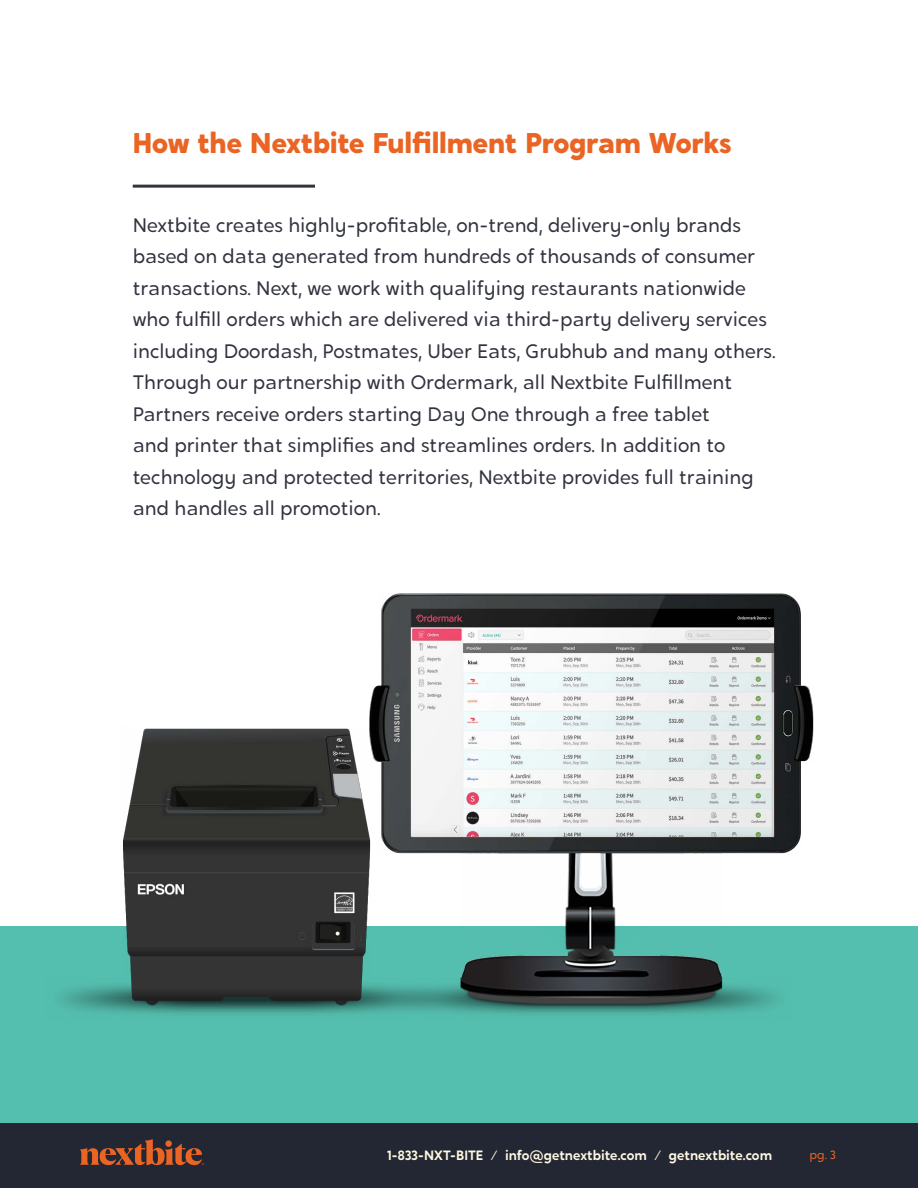
<style>
.page{position:relative;width:918px;height:1188px;background:#fff}
.page>*{position:absolute;margin:0;border:0;box-sizing:border-box;transform-origin:0 0}
.t1{font:800 28.5px "Crossten";letter-spacing:-.01em;color:#ea6424}
.t2{font:19.5px/31.5px "Crossten";color:#31343f}
.t3{font:600 13.5px "Crossten";letter-spacing:-.005em;color:#fff7e1}
.t4{font:12px "Crossten";color:#ea6424}
.s1{font-weight:400}
</style>
<div class="page">
<div style="left:0;top:1123px;width:918px;height:65px;background:#222733"></div>
<svg style="left:80px;top:1139px;width:124px;height:26px"></svg>
<div style="left:0;top:927px;width:918px;height:196px;background:#55bfaf"></div>
<hr style="left:133px;top:185px;width:182px;height:3px;background:#31343f">
<img style="left:35px;top:593px;width:788px;height:421px">
<h1 class="t1" style="left:133px;top:125px;width:600px">How the Nextbite Fulfillment Program Works</h1>
<p class="t2" style="left:133px;top:209px;width:644px">Nextbite creates highly-profitable, on-trend, delivery-only brands based on data generated from hundreds of thousands of consumer transactions. Next, we work with qualifying restaurants nationwide who fulfill orders which are delivered via third-party delivery services including Doordash, Postmates, Uber Eats, Grubhub and many others.<br>Through our partnership with Ordermark, all Nextbite Fulfillment Partners receive orders starting Day One through a free tablet<br>and printer that simplifies and streamlines orders. In addition to technology and protected territories, Nextbite provides full training and handles all promotion.</p>
<p class="t3" style="left:387px;top:1147px;width:386px">1-833-NXT-BITE <span class="s1">/</span> info@getnextbite.com <span class="s1">/</span> getnextbite.com</p>
<p class="t4" style="left:810px;top:1148px;width:28px">pg. 3</p>
</div>
